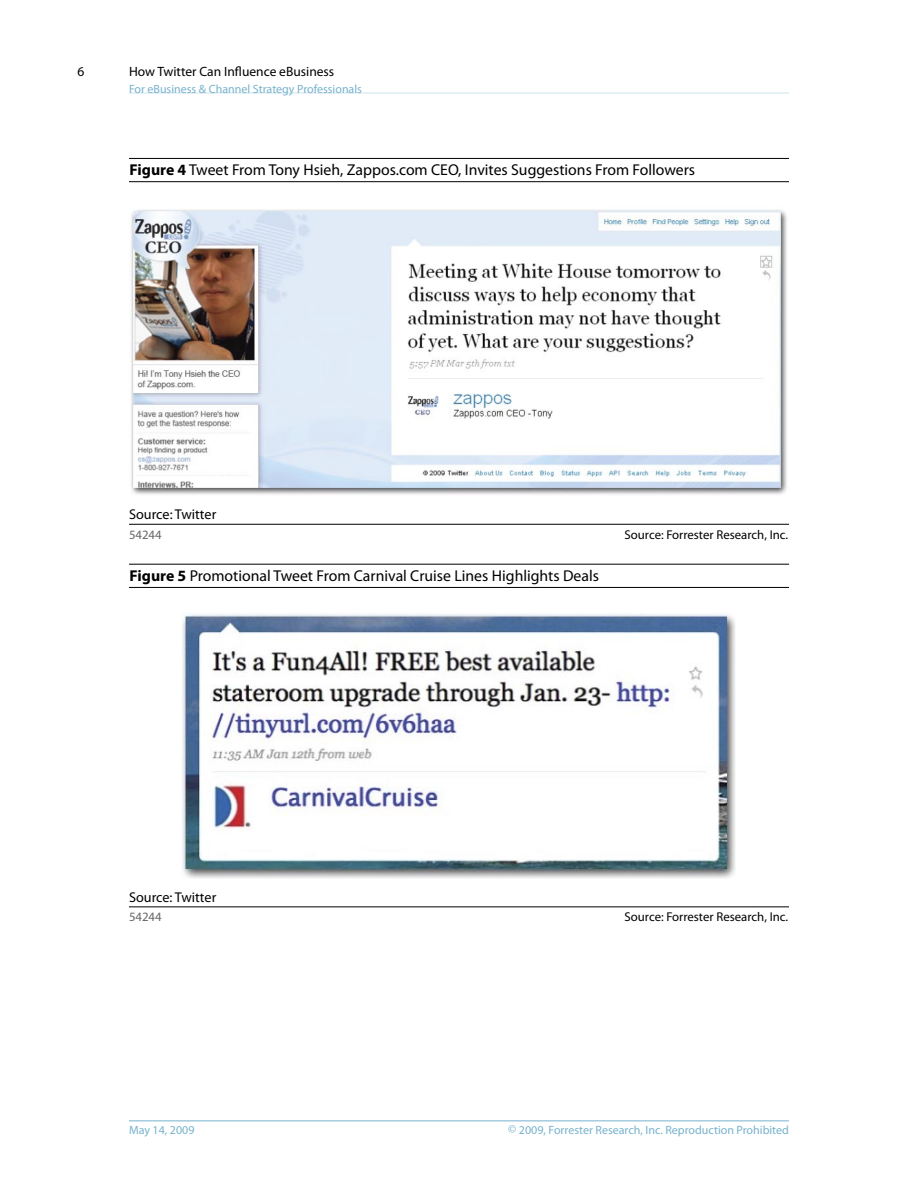
<style>
.page{position:relative;width:918px;height:1188px;background:#fff}
.page>*{position:absolute;margin:0;border:0;box-sizing:border-box;transform-origin:0 0}
.t1{font:15.75px "Myriad Pro";color:#000}
.t2{font:14.25px "Myriad Pro";color:#000}
.t3{font:13.5px "Myriad Pro";color:#000}
.t4{font:12.75px "Myriad Pro";color:#000}
.t5{font:12.75px "Myriad Pro";color:#666667}
.t6{font:12px "Myriad Pro";color:#77b2cd}
.s1{font-weight:700}
</style>
<div class="page">
<hr style="left:129px;top:1120px;width:660px;height:1px;background:#77b2cd">
<hr style="left:129px;top:93px;width:660px;height:1px;background:#cfe4ee">
<hr style="left:129px;top:158px;width:660px;height:1px;background:#000">
<hr style="left:129px;top:181px;width:660px;height:1px;background:#000">
<hr style="left:129px;top:564px;width:660px;height:1px;background:#000">
<hr style="left:129px;top:587px;width:660px;height:1px;background:#000">
<hr style="left:129px;top:524px;width:660px;height:1px;background:#000">
<img style="left:131px;top:209px;width:656px;height:286px">
<hr style="left:129px;top:907px;width:660px;height:1px;background:#000">
<img style="left:182px;top:613px;width:553px;height:265px">
<p class="t3" style="left:78px;top:64px;width:8px">6</p>
<p class="t3" style="left:129px;top:64px;width:207px">How Twitter Can Influence eBusiness</p>
<p class="t6" style="left:129px;top:82px;width:235px">For eBusiness &amp; Channel Strategy Professionals</p>
<p class="t1" style="left:130px;top:161px;width:567px"><span class="s1">Figure 4</span> Tweet From Tony Hsieh, Zappos.com CEO, Invites Suggestions From Followers</p>
<p class="t2" style="left:129px;top:506px;width:89px">Source: Twitter</p>
<p class="t5" style="left:129px;top:527px;width:34px">54244</p>
<p class="t4" style="left:625px;top:526px;width:165px">Source: Forrester Research, Inc.</p>
<p class="t1" style="left:130px;top:567px;width:471px"><span class="s1">Figure 5</span> Promotional Tweet From Carnival Cruise Lines Highlights Deals</p>
<p class="t2" style="left:129px;top:888px;width:89px">Source: Twitter</p>
<p class="t5" style="left:129px;top:909px;width:34px">54244</p>
<p class="t4" style="left:625px;top:909px;width:165px">Source: Forrester Research, Inc.</p>
<p class="t6" style="left:129px;top:1123px;width:67px">May 14, 2009</p>
<p class="t6" style="left:508px;top:1123px;width:282px">© 2009, Forrester Research, Inc. Reproduction Prohibited</p>
</div>
